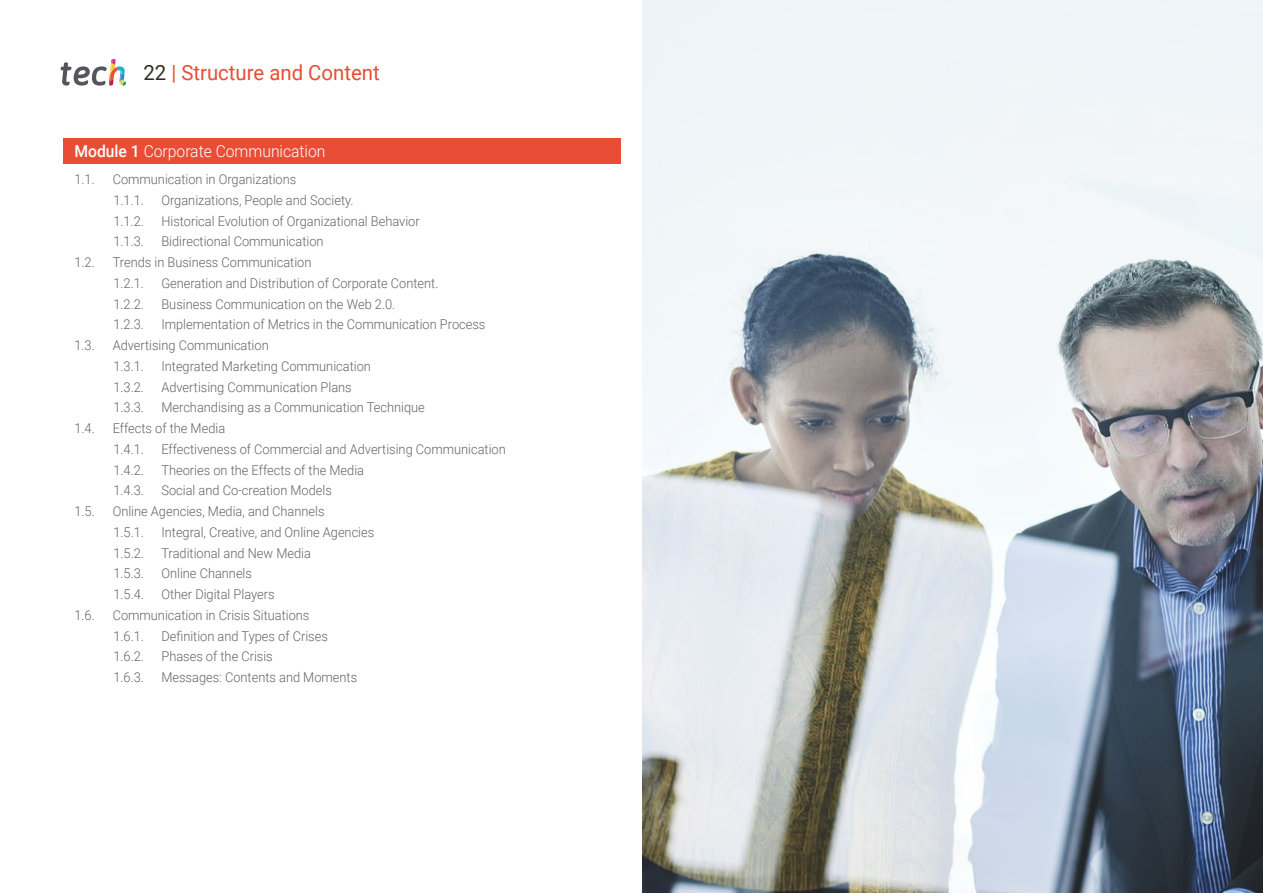
<style>
.page{position:relative;width:1263px;height:893px;background:#fff}
.page>*{position:absolute;margin:0;border:0;box-sizing:border-box;transform-origin:0 0}
.Sección___Pag{font:21px "Roboto";color:#e94d35}
.Nombre_módulo{font:300 16.5px "Roboto";color:#fff;scale:.95 1}
.Temario_nivel_2{font:300 13.5px "Roboto";color:#61646a;scale:.95 1}
.Temario1{font:300 13.5px "Roboto";color:#61646a;scale:.95 1}
.s1{color:#312e20}
.s2{font-weight:500}
</style>
<div class="page">
<svg style="left:61px;top:59px;width:65px;height:27px"></svg>
<div style="left:63px;top:138px;width:558px;height:25px;background:#e94d35"></div>
<img style="left:642px;top:0;width:621px;height:893px">
<p class="Sección___Pag" style="left:144px;top:57px;width:238px"><span class="s1">22</span> | Structure and Content</p>
<p class="Nombre_módulo" style="left:74px;top:140px;width:266px"><span class="s2">Module 1</span> Corporate Communication</p>
<p class="Temario1" style="left:74px;top:170px;width:23px">1.1.</p>
<p class="Temario1" style="left:113px;top:170px;width:195px">Communication in Organizations</p>
<p class="Temario_nivel_2" style="left:113px;top:191px;width:34px">1.1.1.</p>
<p class="Temario_nivel_2" style="left:161px;top:191px;width:204px">Organizations, People and Society.</p>
<p class="Temario_nivel_2" style="left:113px;top:211px;width:34px">1.1.2.</p>
<p class="Temario_nivel_2" style="left:161px;top:211px;width:273px">Historical Evolution of Organizational Behavior</p>
<p class="Temario_nivel_2" style="left:113px;top:232px;width:34px">1.1.3.</p>
<p class="Temario_nivel_2" style="left:161px;top:232px;width:172px">Bidirectional Communication</p>
<p class="Temario1" style="left:74px;top:253px;width:23px">1.2.</p>
<p class="Temario1" style="left:113px;top:253px;width:211px">Trends in Business Communication</p>
<p class="Temario_nivel_2" style="left:113px;top:274px;width:34px">1.2.1.</p>
<p class="Temario_nivel_2" style="left:161px;top:274px;width:293px">Generation and Distribution of Corporate Content.</p>
<p class="Temario_nivel_2" style="left:113px;top:294px;width:34px">1.2.2.</p>
<p class="Temario_nivel_2" style="left:161px;top:294px;width:248px">Business Communication on the Web 2.0.</p>
<p class="Temario_nivel_2" style="left:113px;top:315px;width:34px">1.2.3.</p>
<p class="Temario_nivel_2" style="left:161px;top:315px;width:343px">Implementation of Metrics in the Communication Process</p>
<p class="Temario1" style="left:74px;top:336px;width:23px">1.3.</p>
<p class="Temario1" style="left:113px;top:336px;width:166px">Advertising Communication</p>
<p class="Temario_nivel_2" style="left:113px;top:357px;width:34px">1.3.1.</p>
<p class="Temario_nivel_2" style="left:161px;top:357px;width:222px">Integrated Marketing Communication</p>
<p class="Temario_nivel_2" style="left:113px;top:377px;width:34px">1.3.2.</p>
<p class="Temario_nivel_2" style="left:161px;top:377px;width:202px">Advertising Communication Plans</p>
<p class="Temario_nivel_2" style="left:113px;top:398px;width:34px">1.3.3.</p>
<p class="Temario_nivel_2" style="left:161px;top:398px;width:279px">Merchandising as a Communication Technique</p>
<p class="Temario1" style="left:74px;top:419px;width:23px">1.4.</p>
<p class="Temario1" style="left:113px;top:419px;width:120px">Effects of the Media</p>
<p class="Temario_nivel_2" style="left:113px;top:440px;width:34px">1.4.1.</p>
<p class="Temario_nivel_2" style="left:161px;top:440px;width:364px">Effectiveness of Commercial and Advertising Communication</p>
<p class="Temario_nivel_2" style="left:113px;top:460px;width:34px">1.4.2.</p>
<p class="Temario_nivel_2" style="left:161px;top:460px;width:215px">Theories on the Effects of the Media</p>
<p class="Temario_nivel_2" style="left:113px;top:481px;width:34px">1.4.3.</p>
<p class="Temario_nivel_2" style="left:161px;top:481px;width:181px">Social and Co-creation Models</p>
<p class="Temario1" style="left:74px;top:502px;width:23px">1.5.</p>
<p class="Temario1" style="left:113px;top:502px;width:225px">Online Agencies, Media, and Channels</p>
<p class="Temario_nivel_2" style="left:113px;top:523px;width:34px">1.5.1.</p>
<p class="Temario_nivel_2" style="left:161px;top:523px;width:226px">Integral, Creative, and Online Agencies</p>
<p class="Temario_nivel_2" style="left:113px;top:543px;width:34px">1.5.2.</p>
<p class="Temario_nivel_2" style="left:161px;top:543px;width:159px">Traditional and New Media</p>
<p class="Temario_nivel_2" style="left:113px;top:564px;width:34px">1.5.3.</p>
<p class="Temario_nivel_2" style="left:161px;top:564px;width:97px">Online Channels</p>
<p class="Temario_nivel_2" style="left:113px;top:585px;width:34px">1.5.4.</p>
<p class="Temario_nivel_2" style="left:161px;top:585px;width:121px">Other Digital Players</p>
<p class="Temario1" style="left:74px;top:606px;width:23px">1.6.</p>
<p class="Temario1" style="left:113px;top:606px;width:209px">Communication in Crisis Situations</p>
<p class="Temario_nivel_2" style="left:113px;top:626px;width:34px">1.6.1.</p>
<p class="Temario_nivel_2" style="left:161px;top:626px;width:177px">Definition and Types of Crises</p>
<p class="Temario_nivel_2" style="left:113px;top:647px;width:34px">1.6.2.</p>
<p class="Temario_nivel_2" style="left:161px;top:647px;width:119px">Phases of the Crisis</p>
<p class="Temario_nivel_2" style="left:113px;top:668px;width:34px">1.6.3.</p>
<p class="Temario_nivel_2" style="left:161px;top:668px;width:208px">Messages: Contents and Moments</p>
</div>
